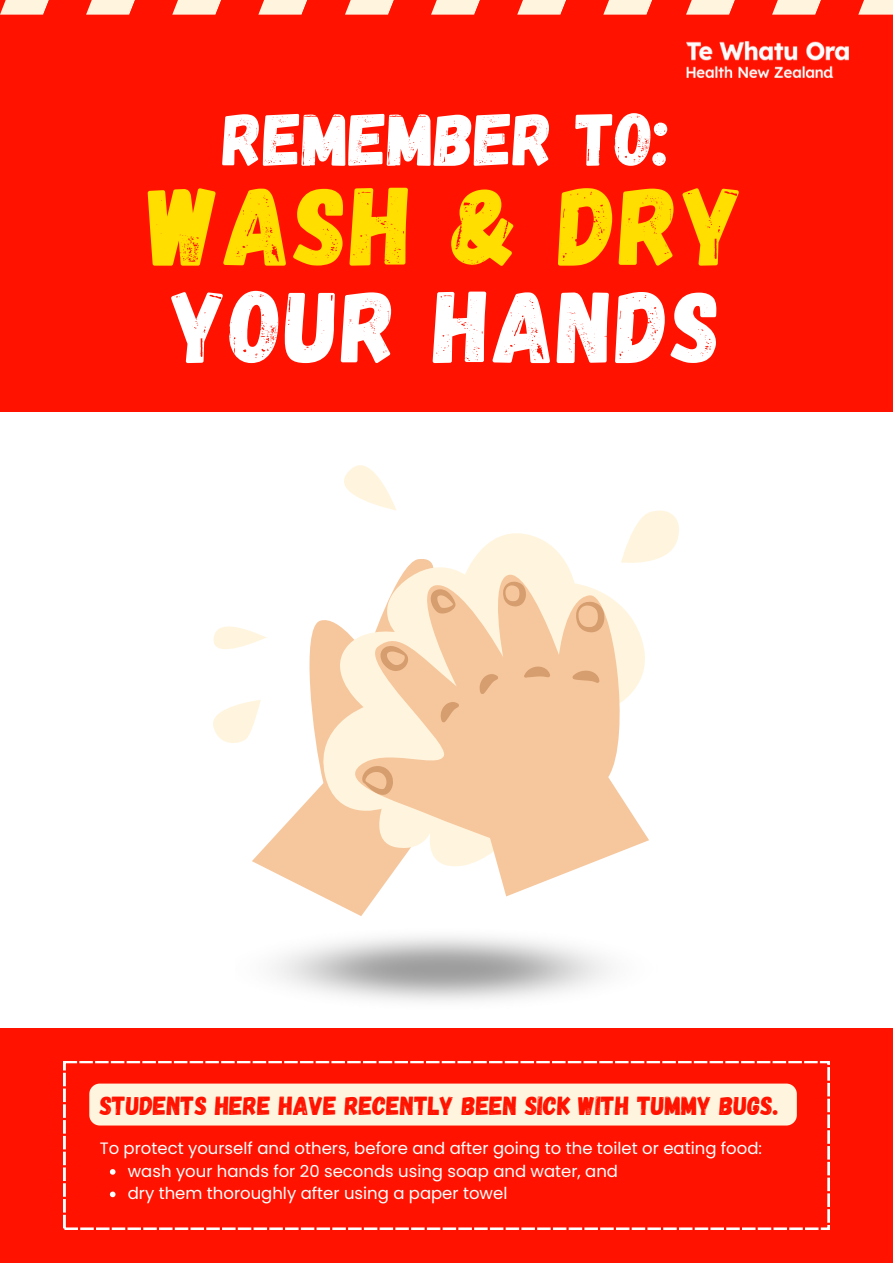
<style>
.page{position:relative;width:893px;height:1264px;background:#fff}
.page>*{position:absolute;margin:0;border:0;box-sizing:border-box;transform-origin:0 0}
.t1{font:111.3px "Gagalin";letter-spacing:.025em;color:#ffde00}
.t2{font:102px "Gagalin";letter-spacing:.025em;color:#fff}
.t3{font:74.55px "Gagalin";color:#fff}
.t4{font:26.1px "Gagalin";color:#ff1300}
.t5{font:16.5px "Poppins";color:#fff}
</style>
<div class="page">
<div style="left:0;top:1027px;width:892px;height:235px;background:#ff1300"></div>
<div style="left:0;top:0;width:892px;height:411px;background:#ff1300"></div>
<img style="left:686px;top:41px;width:161px;height:36px">
<svg style="left:0;top:0;width:892px;height:15px"></svg>
<svg style="left:252px;top:628px;width:124px;height:288px"></svg>
<svg style="left:314px;top:533px;width:256px;height:339px"></svg>
<svg style="left:336px;top:570px;width:313px;height:326px;fill:#f6c79d"></svg>
<svg style="left:621px;top:510px;width:58px;height:53px"></svg>
<svg style="left:344px;top:465px;width:52px;height:45px"></svg>
<svg style="left:213px;top:626px;width:55px;height:37px"></svg>
<svg style="left:213px;top:699px;width:48px;height:48px"></svg>
<svg style="left:576px;top:601px;width:28px;height:31px"></svg>
<svg style="left:503px;top:581px;width:23px;height:25px"></svg>
<svg style="left:430px;top:589px;width:25px;height:24px"></svg>
<svg style="left:380px;top:646px;width:28px;height:25px"></svg>
<svg style="left:362px;top:765px;width:31px;height:30px"></svg>
<svg style="left:440px;top:702px;width:19px;height:20px"></svg>
<svg style="left:479px;top:674px;width:19px;height:20px"></svg>
<svg style="left:523px;top:666px;width:27px;height:12px"></svg>
<svg style="left:572px;top:670px;width:27px;height:13px"></svg>
<svg style="left:64px;top:1061px;width:765px;height:168px"></svg>
<div style="left:89px;top:1083px;width:707px;height:42px;background:#fff5de;border-radius:10px"></div>
<svg style="left:110px;top:1169px;width:5px;height:5px"></svg>
<svg style="left:110px;top:1191px;width:5px;height:6px"></svg>
<p class="t3" style="left:223px;top:91px;width:448px">REMEMBER TO:</p>
<p class="t1" style="left:149px;top:154px;width:596px">WASH &amp; DRY</p>
<p class="t2" style="left:172px;top:260px;width:550px">YOUR HANDS</p>
<p class="t4" style="left:100px;top:1088px;width:680px">STUDENTS HERE HAVE RECENTLY BEEN SICK WITH TUMMY BUGS.</p>
<p class="t5" style="left:100px;top:1137px;width:663px">To protect yourself and others, before and after going to the toilet or eating food:</p>
<p class="t5" style="left:128px;top:1159px;width:492px">wash your hands for 20 seconds using soap and water, and</p>
<p class="t5" style="left:128px;top:1182px;width:381px">dry them thoroughly after using a paper towel</p>
</div>
